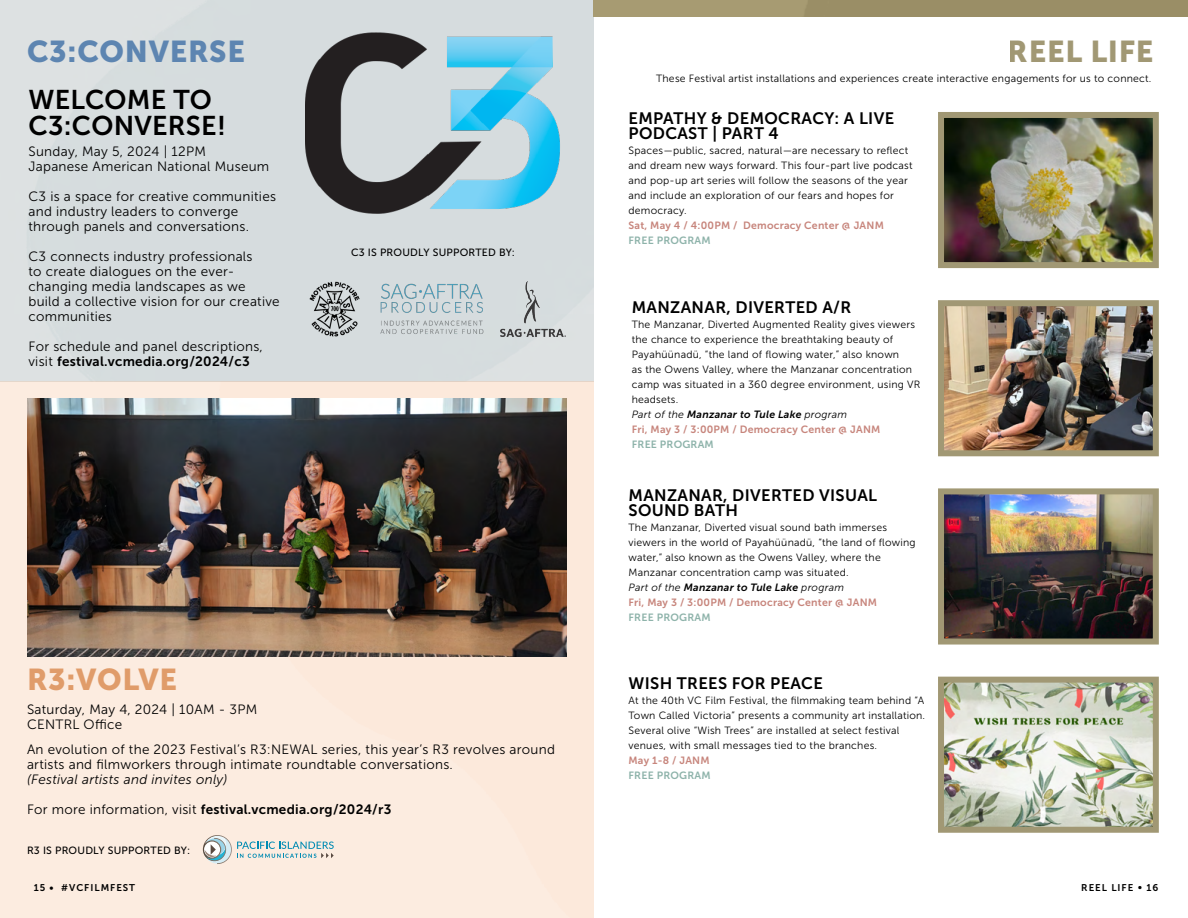
<style>
.page{position:relative;width:1188px;height:918px;background:#fff}
.page>*{position:absolute;margin:0;border:0;box-sizing:border-box;transform-origin:0 0}
.Features_Paragraph_Style-5{font:30px "Museo Sans 900";letter-spacing:.025em;color:#5d85b1}
.t1{font:30px "Museo Sans 900";letter-spacing:.02em;color:#a19874}
.Features_Paragraph_Style-5-2{font:30px "Museo Sans 900";letter-spacing:.025em;color:#e09c6a}
.Shorts_2{font:27px "Museo Sans 700";letter-spacing:.01em;color:#000}
.Competition_with_Preface{font:16.5px/15px "Museo Sans 700";letter-spacing:.02em;color:#000}
.Shorts_2-2{font:13.5px/15px "Museo Sans 300";letter-spacing:.02em;color:#000}
.Shorts_2-3{font:13.5px "Museo Sans 700";letter-spacing:.02em;color:#000}
.Shorts_2-4{font:italic 13.5px "Museo Sans 300";letter-spacing:.02em;color:#000}
.Competition_with_Preface-2{font:10.5px/15px "Museo Sans 300";letter-spacing:.02em;color:#000}
.Competition_with_Preface-3{font:10.5px "Museo Sans 700";letter-spacing:.02em;color:#c7857c}
.Competition_with_Preface-4{font:italic 10.5px "Museo Sans 700";letter-spacing:.02em;color:#000}
.t2{font:10.5px "Museo Sans 500";letter-spacing:.02em;color:#000}
.Competition_with_Preface-5{font:10.5px "Museo Sans 700";letter-spacing:.02em;color:#8eb3aa}
.t3{font:9.75px "Museo Sans 700";letter-spacing:.1em;color:#000}
.s1{font-family:"Museo Sans 700"}
.s2{font-family:"Museo Sans 300"}
</style>
<div class="page">
<img style="left:0;top:0;width:594px;height:918px">
<img style="left:594px;top:0;width:594px;height:17px">
<svg style="left:203px;top:835px;width:131px;height:29px;background:#d4dad5"></svg>
<img style="left:500px;top:282px;width:65px;height:54px">
<img style="left:945px;top:495px;width:207px;height:143px">
<div style="left:938px;top:488px;width:221px;height:157px;border:6px solid #a19874"></div>
<img style="left:945px;top:307px;width:207px;height:142px">
<div style="left:938px;top:300px;width:221px;height:156px;border:6px solid #a19874"></div>
<img style="left:945px;top:119px;width:207px;height:142px">
<div style="left:938px;top:112px;width:221px;height:156px;border:6px solid #a19874"></div>
<img style="left:305px;top:32px;width:256px;height:182px">
<img style="left:27px;top:398px;width:540px;height:259px">
<img style="left:381px;top:283px;width:103px;height:51px">
<img style="left:945px;top:684px;width:207px;height:142px">
<div style="left:938px;top:677px;width:221px;height:156px;border:6px solid #a19874"></div>
<img style="left:305px;top:279px;width:59px;height:60px">
<p class="Features_Paragraph_Style-5" style="left:27px;top:34px;width:220px">C3:CONVERSE</p>
<p class="Shorts_2" style="left:28px;top:85px;width:185px">WELCOME TO</p>
<p class="Shorts_2" style="left:28px;top:110px;width:199px">C3:CONVERSE!</p>
<p class="Shorts_2-2" style="left:28px;top:144px;width:179px">Sunday, May 5, 2024 | 12PM</p>
<p class="Shorts_2-2" style="left:28px;top:159px;width:242px">Japanese American National Museum</p>
<p class="Shorts_2-2" style="left:28px;top:189px;width:249px">C3 is a space for creative communities and industry leaders to converge through panels and conversations.</p>
<p class="Shorts_2-2" style="left:28px;top:249px;width:253px">C3 connects industry professionals<br>to create dialogues on the ever&shy;changing media landscapes as we build a collective vision for our creative communities</p>
<p class="Shorts_2-2" style="left:28px;top:339px;width:236px">For schedule and panel descriptions, visit <span class="s1">festival.vcmedia.org/2024/c3</span></p>
<p class="t2" style="left:351px;top:247px;width:165px">C3 IS PROUDLY SUPPORTED BY:</p>
<p class="Features_Paragraph_Style-5-2" style="left:27px;top:663px;width:152px">R3:VOLVE</p>
<p class="Shorts_2-2" style="left:27px;top:702px;width:232px">Saturday, May 4, 2024 | 10AM - 3PM</p>
<p class="Shorts_2-2" style="left:27px;top:717px;width:97px">CENTRL Office</p>
<p class="Shorts_2-2" style="left:27px;top:741px;width:530px">An evolution of the 2023 Festival’s R3:NEWAL series, this year’s R3 revolves around artists and filmworkers through intimate roundtable conversations.</p>
<p class="Shorts_2-4" style="left:27px;top:772px;width:202px">(Festival artists and invites only)</p>
<p class="Shorts_2-3" style="left:27px;top:801px;width:366px"><span class="s2">For more information, visit</span> festival.vcmedia.org/2024/r3</p>
<h1 class="t1" style="left:1008px;top:34px;width:147px">REEL LIFE</h1>
<p class="Competition_with_Preface-2" style="left:656px;top:71px;width:497px">These Festival artist installations and experiences create interactive engagements for us to connect.</p>
<p class="Competition_with_Preface" style="left:629px;top:111px;width:267px">EMPATHY &amp; DEMOCRACY: A LIVE<br>PODCAST | PART 4</p>
<p class="Competition_with_Preface-2" style="left:629px;top:143px;width:285px">Spaces—public, sacred, natural—are necessary to reflect and dream new ways forward. This four-part live podcast and pop-up art series will follow the seasons of the year and include an exploration of our fears and hopes for democracy.</p>
<p class="Competition_with_Preface-3" style="left:629px;top:220px;width:257px">Sat, May 4 / 4:00PM / Democracy Center @ JANM</p>
<p class="Competition_with_Preface-5" style="left:629px;top:235px;width:84px">FREE PROGRAM</p>
<p class="Competition_with_Preface" style="left:632px;top:299px;width:221px">MANZANAR, DIVERTED A/R</p>
<p class="Competition_with_Preface-2" style="left:632px;top:317px;width:290px">The Manzanar, Diverted Augmented Reality gives viewers the chance to experience the breathtaking beauty of Payahüünadü, “the land of flowing water,” also known<br>as the Owens Valley, where the Manzanar concentration camp was situated in a 360 degree environment, using VR headsets.</p>
<p class="Competition_with_Preface-4" style="left:632px;top:408px;width:217px"><span class="s2">Part of the</span> Manzanar to Tule Lake <span class="s2">program</span></p>
<p class="Competition_with_Preface-3" style="left:632px;top:423px;width:250px">Fri, May 3 / 3:00PM / Democracy Center @ JANM</p>
<p class="Competition_with_Preface-5" style="left:632px;top:438px;width:84px">FREE PROGRAM</p>
<p class="Competition_with_Preface" style="left:629px;top:488px;width:250px">MANZANAR, DIVERTED VISUAL<br>SOUND BATH</p>
<p class="Competition_with_Preface-2" style="left:629px;top:520px;width:289px">The Manzanar, Diverted visual sound bath immerses viewers in the world of Payahüünadü, “the land of flowing water,” also known as the Owens Valley, where the Manzanar concentration camp was situated.</p>
<p class="Competition_with_Preface-4" style="left:629px;top:581px;width:217px"><span class="s2">Part of the</span> Manzanar to Tule Lake <span class="s2">program</span></p>
<p class="Competition_with_Preface-3" style="left:629px;top:596px;width:250px">Fri, May 3 / 3:00PM / Democracy Center @ JANM</p>
<p class="Competition_with_Preface-5" style="left:629px;top:611px;width:84px">FREE PROGRAM</p>
<p class="Competition_with_Preface" style="left:629px;top:676px;width:196px">WISH TREES FOR PEACE</p>
<p class="Competition_with_Preface-2" style="left:629px;top:693px;width:298px">At the 40th VC Film Festival, the filmmaking team behind “A Town Called Victoria” presents a community art installation.<br>Several olive “Wish Trees” are installed at select festival venues, with small messages tied to the branches.</p>
<p class="Competition_with_Preface-3" style="left:629px;top:755px;width:83px">May 1-8 / JANM</p>
<p class="Competition_with_Preface-5" style="left:629px;top:770px;width:84px">FREE PROGRAM</p>
<p class="t2" style="left:27px;top:844px;width:165px">R3 IS PROUDLY SUPPORTED BY:</p>
<p class="t3" style="left:34px;top:882px;width:103px">15 • #VCFILMFEST</p>
<p class="t3" style="left:1081px;top:882px;width:79px">REEL LIFE • 16</p>
</div>
